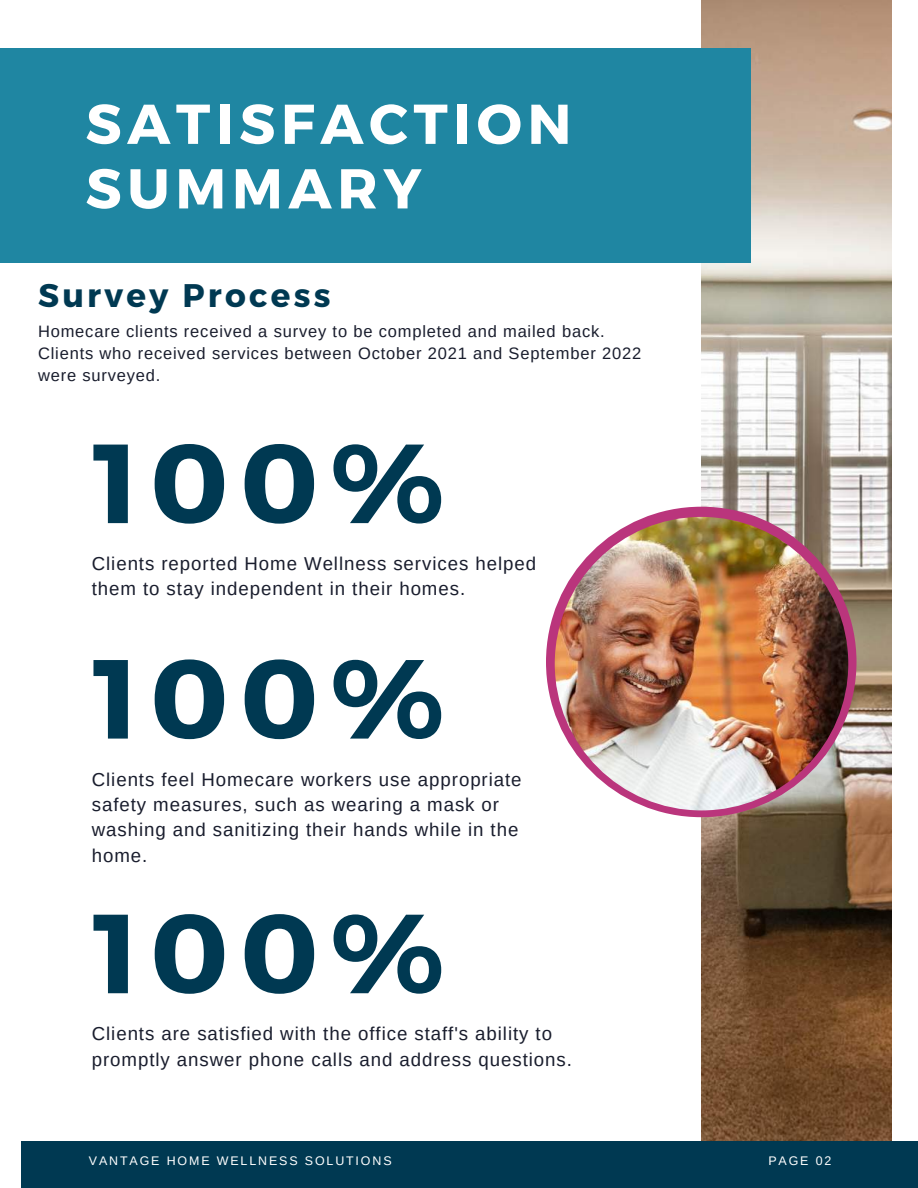
<style>
.page{position:relative;width:918px;height:1188px;background:#fff}
.page>*{position:absolute;margin:0;border:0;box-sizing:border-box;transform-origin:0 0}
.t1{font:700 112.05px "Montserrat";letter-spacing:.1em;color:#003952}
.t2{font:700 56.1px/64.5px "Montserrat";letter-spacing:.1em;color:#fff}
.t3{font:700 32.7px "Montserrat";letter-spacing:.1em;color:#003952}
.t4{font:18.6px/25.3px "Arimo";letter-spacing:.05em;color:#191d2d}
.t5{font:16.5px/22.2px "Arimo";letter-spacing:.05em;color:#191d2d}
.t6{font:12.45px "Arimo";letter-spacing:.15em;color:#fff}
</style>
<div class="page">
<img style="left:702px;top:0;width:190px;height:1142px">
<div style="left:21px;top:1142px;width:897px;height:46px;background:#003952"></div>
<div style="left:0;top:49px;width:751px;height:213px;background:#1f86a2"></div>
<div style="left:546px;top:507px;width:311px;height:310px;background:#ba357c;border-radius:50%"></div>
<img style="left:555px;top:517px;width:293px;height:293px;border-radius:50%">
<h2 class="t2" style="left:86px;top:89px;width:487px">SATISFACTION<br>SUMMARY</h2>
<h3 class="t3" style="left:38px;top:274px;width:294px">Survey Process</h3>
<p class="t5" style="left:38px;top:320px;width:605px">Homecare clients received a survey to be completed and mailed back.<br>Clients who received services between October 2021 and September 2022 were surveyed.</p>
<h1 class="t1" style="left:93px;top:410px;width:353px">100%</h1>
<p class="t4" style="left:92px;top:551px;width:446px">Clients reported Home Wellness services helped</p>
<p class="t4" style="left:92px;top:576px;width:375px">them to stay independent in their homes.</p>
<h1 class="t1" style="left:93px;top:626px;width:353px">100%</h1>
<p class="t4" style="left:92px;top:766px;width:431px">Clients feel Homecare workers use appropriate</p>
<p class="t4" style="left:92px;top:792px;width:428px">safety measures, such as wearing a mask or washing and sanitizing their hands while in the home.</p>
<h1 class="t1" style="left:93px;top:881px;width:353px">100%</h1>
<p class="t4" style="left:92px;top:1021px;width:462px">Clients are satisfied with the office staff's ability to</p>
<p class="t4" style="left:92px;top:1046px;width:482px">promptly answer phone calls and address questions.</p>
<p class="t6" style="left:89px;top:1154px;width:304px">VANTAGE HOME WELLNESS SOLUTIONS</p>
<p class="t6" style="left:768px;top:1154px;width:65px">PAGE 02</p>
</div>
